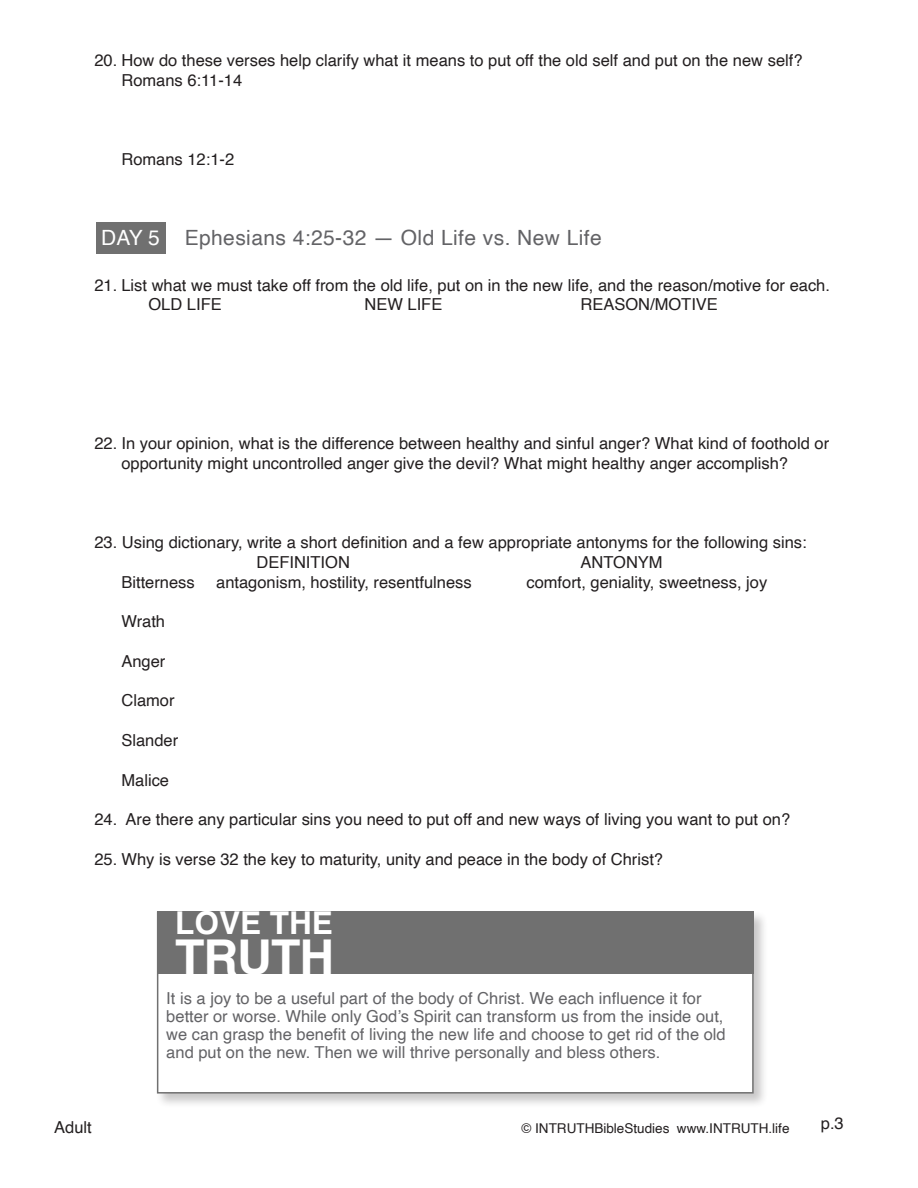
<style>
.page{position:relative;width:918px;height:1188px;background:#fff}
.page>*{position:absolute;margin:0;border:0;box-sizing:border-box;transform-origin:0 0}
.t1{font:700 48px "Helvetica";letter-spacing:-.02em;color:#fff}
.t2{font:700 31.5px "Helvetica";color:#fff}
.HS_Day_Heading{font:21px "Helvetica";letter-spacing:.02em;color:#636366}
.HS_Memory_Verse_for_the_Week{font:21px "Helvetica";color:#fff}
.Question___a-c{font:16.5px "Helvetica";color:#231f20}
.Live_The_Truth{font:16.5px/18px "Helvetica";color:#636366}
.t3{font:13.5px "Helvetica";color:#231f20}
</style>
<div class="page">
<div style="left:97px;top:222px;width:69px;height:31px;background:#707070"></div>
<div style="left:155px;top:910px;width:613px;height:199px;background:#231f20;opacity:.25"></div>
<div style="left:157px;top:912px;width:597px;height:182px;background:#fff;border:2px solid #707070"></div>
<div style="left:157px;top:912px;width:597px;height:62px;background:#707070"></div>
<p class="Question___a-c" style="left:94px;top:48px;width:710px">20. How do these verses help clarify what it means to put off the old self and put on the new self?</p>
<p class="Question___a-c" style="left:121px;top:67px;width:122px">Romans 6:11-14</p>
<p class="Question___a-c" style="left:121px;top:147px;width:114px">Romans 12:1-2</p>
<p class="HS_Day_Heading" style="left:185px;top:221px;width:419px">Ephesians 4:25-32 — Old Life vs. New Life</p>
<p class="Question___a-c" style="left:94px;top:272px;width:737px">21. List what we must take off from the old life, put on in the new life, and the reason/motive for each.</p>
<p class="Question___a-c" style="left:148px;top:292px;width:75px">OLD LIFE</p>
<p class="Question___a-c" style="left:364px;top:292px;width:79px">NEW LIFE</p>
<p class="Question___a-c" style="left:580px;top:292px;width:139px">REASON/MOTIVE</p>
<p class="HS_Memory_Verse_for_the_Week" style="left:101px;top:222px;width:60px">DAY 5</p>
<p class="Question___a-c" style="left:94px;top:430px;width:736px">22. In your opinion, what is the difference between healthy and sinful anger? What kind of foothold or</p>
<p class="Question___a-c" style="left:121px;top:450px;width:668px">opportunity might uncontrolled anger give the devil? What might healthy anger accomplish?</p>
<p class="Question___a-c" style="left:94px;top:529px;width:714px">23. Using dictionary, write a short definition and a few appropriate antonyms for the following sins:</p>
<p class="Question___a-c" style="left:256px;top:549px;width:95px">DEFINITION</p>
<p class="Question___a-c" style="left:580px;top:549px;width:84px">ANTONYM</p>
<p class="Question___a-c" style="left:121px;top:569px;width:75px">Bitterness</p>
<p class="Question___a-c" style="left:216px;top:569px;width:257px">antagonism, hostility, resentfulness</p>
<p class="Question___a-c" style="left:526px;top:569px;width:242px">comfort, geniality, sweetness, joy</p>
<p class="Question___a-c" style="left:121px;top:609px;width:45px">Wrath</p>
<p class="Question___a-c" style="left:121px;top:648px;width:46px">Anger</p>
<p class="Question___a-c" style="left:121px;top:688px;width:55px">Clamor</p>
<p class="Question___a-c" style="left:121px;top:727px;width:58px">Slander</p>
<p class="Question___a-c" style="left:121px;top:767px;width:49px">Malice</p>
<p class="Question___a-c" style="left:94px;top:807px;width:697px">24. Are there any particular sins you need to put off and new ways of living you want to put on?</p>
<p class="Question___a-c" style="left:94px;top:846px;width:570px">25. Why is verse 32 the key to maturity, unity and peace in the body of Christ?</p>
<p class="t2" style="left:175px;top:904px;width:159px">LOVE THE</p>
<p class="t1" style="left:175px;top:928px;width:160px">TRUTH</p>
<p class="Live_The_Truth" style="left:166px;top:990px;width:561px">It is a joy to be a useful part of the body of Christ. We each influence it for better or worse. While only God’s Spirit can transform us from the inside out, we can grasp the benefit of living the new life and choose to get rid of the old and put on the new. Then we will thrive personally and bless others.</p>
<p class="Question___a-c" style="left:54px;top:1114px;width:39px">Adult</p>
<p class="t3" style="left:522px;top:1117px;width:269px">© INTRUTHBibleStudies www.INTRUTH.life</p>
<p class="Question___a-c" style="left:821px;top:1110px;width:24px">p.3</p>
</div>
